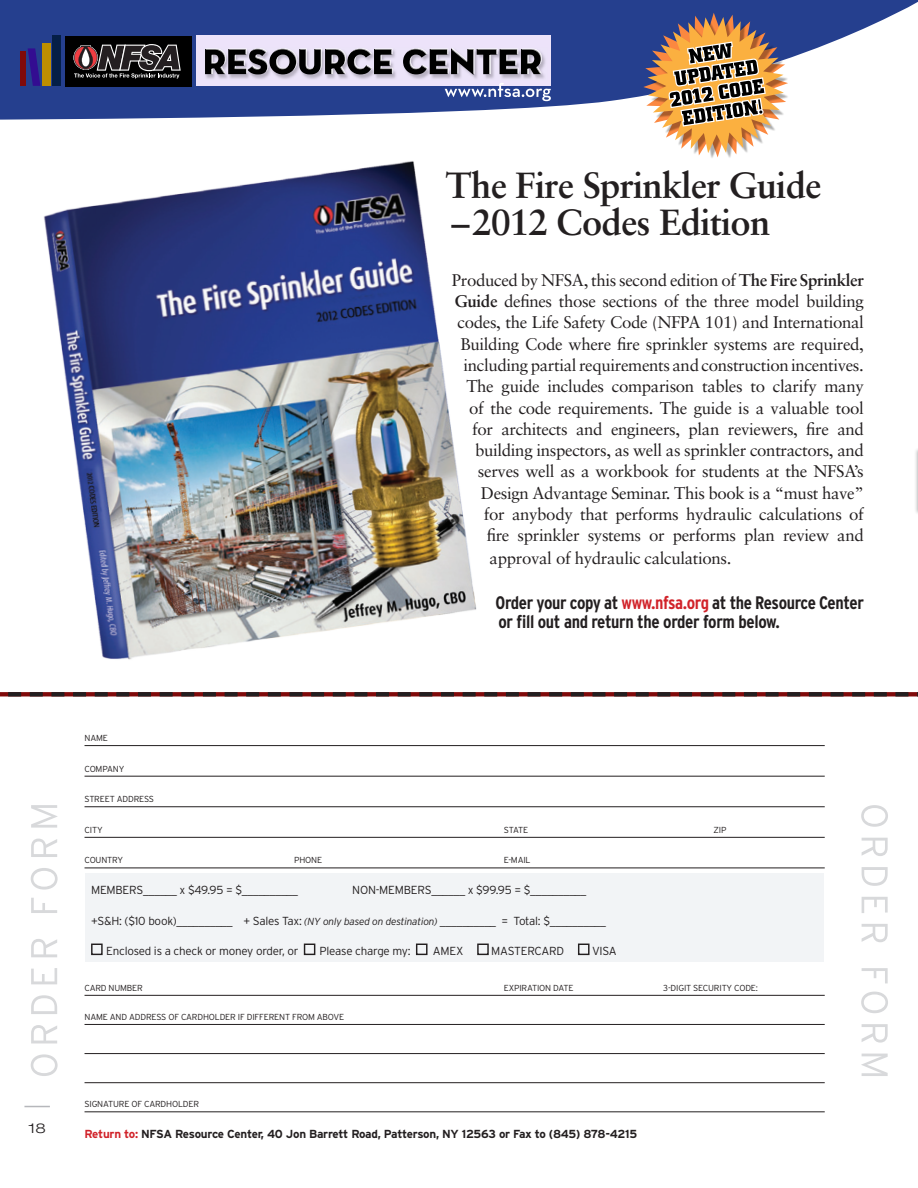
<style>
.page{position:relative;width:918px;height:1188px;background:#fff}
.page>*{position:absolute;margin:0;border:0;box-sizing:border-box;transform-origin:0 0}
.t1{font:700 36.45px/37.5px "Sabon";letter-spacing:-.02em;color:#231f20}
.t2{font:700 condensed 18.15px/19.6px "Interstate";letter-spacing:-.02em;color:#231f20}
.t3{font:16.95px "Sabon";letter-spacing:-.02em;color:#231f20}
.t4{font:300 expanded 13.5px "Helvetica Neue";color:#231f20;scale:1.15 1}
.t5{font:300 11.7px "Interstate";letter-spacing:-.02em;color:#231f20}
.t6{font:700 11.7px "Interstate";letter-spacing:-.03em;color:#231f20}
.t7{font:300 8.7px "Interstate";letter-spacing:-.02em;color:#231f20}
.s1{font-weight:700}
.s2{color:#d1232a}
.s3{font-style:italic;font-size:10.2px}
</style>
<div class="page">
<img style="left:44px;top:161px;width:433px;height:499px">
<div style="left:85px;top:873px;width:739px;height:89px;background:#f2f4f6"></div>
<hr style="left:85px;top:745px;width:740px;height:1px;background:#231f20">
<hr style="left:85px;top:776px;width:740px;height:1px;background:#231f20">
<hr style="left:85px;top:806px;width:740px;height:1px;background:#231f20">
<hr style="left:85px;top:837px;width:740px;height:1px;background:#231f20">
<hr style="left:85px;top:868px;width:740px;height:1px;background:#231f20">
<hr style="left:85px;top:995px;width:740px;height:1px;background:#231f20">
<hr style="left:85px;top:1024px;width:740px;height:1px;background:#231f20">
<hr style="left:85px;top:1053px;width:740px;height:1px;background:#231f20">
<hr style="left:85px;top:1082px;width:740px;height:1px;background:#231f20">
<hr style="left:85px;top:1112px;width:740px;height:1px;background:#231f20">
<div style="left:91px;top:944px;width:12px;height:11px;border:1px solid #231f20"></div>
<div style="left:304px;top:944px;width:11px;height:11px;border:1px solid #231f20"></div>
<div style="left:416px;top:944px;width:12px;height:11px;border:1px solid #231f20"></div>
<div style="left:477px;top:944px;width:12px;height:11px;border:1px solid #231f20"></div>
<div style="left:578px;top:944px;width:12px;height:11px;border:1px solid #231f20"></div>
<svg style="left:0;top:0;width:918px;height:120px;fill:#253f8e"></svg>
<div style="left:65px;top:37px;width:127px;height:50px;background:#000"></div>
<div style="left:53px;top:36px;width:8px;height:50px;background:#051f47"></div>
<div style="left:42px;top:43px;width:9px;height:43px;background:#bf8f00"></div>
<div style="left:20px;top:51px;width:6px;height:35px;background:#800a0a"></div>
<svg style="left:28px;top:48px;width:12px;height:38px"></svg>
<div style="left:196px;top:36px;width:355px;height:50px;background:#ede3fa"></div>
<svg style="left:73px;top:44px;width:108px;height:35px"></svg>
<img style="left:205px;top:50px;width:341px;height:29px">
<img style="left:230px;top:48px;width:16px;height:1px">
<img style="left:375px;top:48px;width:17px;height:1px">
<svg style="left:403px;top:48px;width:139px;height:27px"></svg>
<svg style="left:205px;top:49px;width:188px;height:26px"></svg>
<svg style="left:445px;top:83px;width:106px;height:18px"></svg>
<svg style="left:31px;top:805px;width:27px;height:271px"></svg>
<svg style="left:861px;top:805px;width:27px;height:271px"></svg>
<svg style="left:0;top:692px;width:918px;height:4px;background:#4b1919"></svg>
<img style="left:711px;top:18px;width:79px;height:140px">
<svg style="left:643px;top:13px;width:145px;height:144px"></svg>
<svg style="left:24px;top:1106px;width:26px;height:1px"></svg>
<img style="left:911px;top:34px;width:7px;height:60px">
<hr style="left:915px;top:448px;width:3px;height:68px;background:#231f20;opacity:.33">
<h1 class="t1" style="left:446px;top:165px;width:377px">The Fire Sprinkler Guide –2012 Codes Edition</h1>
<p class="t3" style="left:452px;top:270px;width:414px">Produced by NFSA, this second edition of <span class="s1">The Fire Sprinkler</span></p>
<p class="t3" style="left:455px;top:291px;width:411px"><span class="s1">Guide</span> defines those sections of the three model building</p>
<p class="t3" style="left:458px;top:312px;width:408px">codes, the Life Safety Code (NFPA 101) and International</p>
<p class="t3" style="left:461px;top:334px;width:405px">Building Code where fire sprinkler systems are required,</p>
<p class="t3" style="left:463px;top:355px;width:402px">including partial requirements and construction incentives.</p>
<p class="t3" style="left:466px;top:376px;width:399px">The guide includes comparison tables to clarify many</p>
<p class="t3" style="left:469px;top:398px;width:396px">of the code requirements. The guide is a valuable tool</p>
<p class="t3" style="left:472px;top:419px;width:393px">for architects and engineers, plan reviewers, fire and</p>
<p class="t3" style="left:475px;top:440px;width:390px">building inspectors, as well as sprinkler contractors, and</p>
<p class="t3" style="left:478px;top:461px;width:387px">serves well as a workbook for students at the NFSA’s</p>
<p class="t3" style="left:481px;top:483px;width:384px">Design Advantage Seminar. This book is a “must have”</p>
<p class="t3" style="left:484px;top:504px;width:382px">for anybody that performs hydraulic calculations of</p>
<p class="t3" style="left:487px;top:525px;width:379px">fire sprinkler systems or performs plan review and</p>
<p class="t3" style="left:490px;top:548px;width:243px">approval of hydraulic calculations.</p>
<p class="t2" style="left:496px;top:592px;width:370px">Order your copy at <span class="s2">www.nfsa.org</span> at the Resource Center or fill out and return the order form below.</p>
<p class="t4" style="left:29px;top:1120px;width:17px">18</p>
<p class="t7" style="left:85px;top:733px;width:25px">NAME</p>
<p class="t7" style="left:85px;top:763px;width:41px">COMPANY</p>
<p class="t7" style="left:85px;top:794px;width:71px">STREET ADDRESS</p>
<p class="t7" style="left:85px;top:824px;width:20px">CITY</p>
<p class="t7" style="left:504px;top:824px;width:26px">STATE</p>
<p class="t7" style="left:714px;top:824px;width:14px">ZIP</p>
<p class="t7" style="left:85px;top:855px;width:40px">COUNTRY</p>
<p class="t7" style="left:294px;top:855px;width:30px">PHONE</p>
<p class="t7" style="left:504px;top:855px;width:28px">E-MAIL</p>
<p class="t5" style="left:91px;top:883px;width:208px">MEMBERS______ x $49.95 = $__________</p>
<p class="t5" style="left:352px;top:883px;width:236px">NON-MEMBERS______ x $99.95 = $__________</p>
<p class="t5" style="left:91px;top:913px;width:516px">+S&amp;H: ($10 book)__________ + Sales Tax: <span class="s3">(NY only based on destination)</span> __________ = Total: $__________</p>
<p class="t5" style="left:106px;top:944px;width:194px">Enclosed is a check or money order, or</p>
<p class="t5" style="left:320px;top:944px;width:93px">Please charge my:</p>
<p class="t5" style="left:433px;top:944px;width:32px">AMEX</p>
<p class="t5" style="left:491px;top:944px;width:74px">MASTERCARD</p>
<p class="t5" style="left:592px;top:944px;width:26px">VISA</p>
<p class="t7" style="left:85px;top:982px;width:60px">CARD NUMBER</p>
<p class="t7" style="left:504px;top:982px;width:71px">EXPIRATION DATE</p>
<p class="t7" style="left:663px;top:982px;width:96px">3-DIGIT SECURITY CODE:</p>
<p class="t7" style="left:85px;top:1012px;width:261px">NAME AND ADDRESS OF CARDHOLDER IF DIFFERENT FROM ABOVE</p>
<p class="t7" style="left:85px;top:1099px;width:116px">SIGNATURE OF CARDHOLDER</p>
<p class="t6" style="left:85px;top:1127px;width:554px"><span class="s2">Return to:</span> NFSA Resource Center, 40 Jon Barrett Road, Patterson, NY 12563 or Fax to (845) 878-4215</p>
</div>
